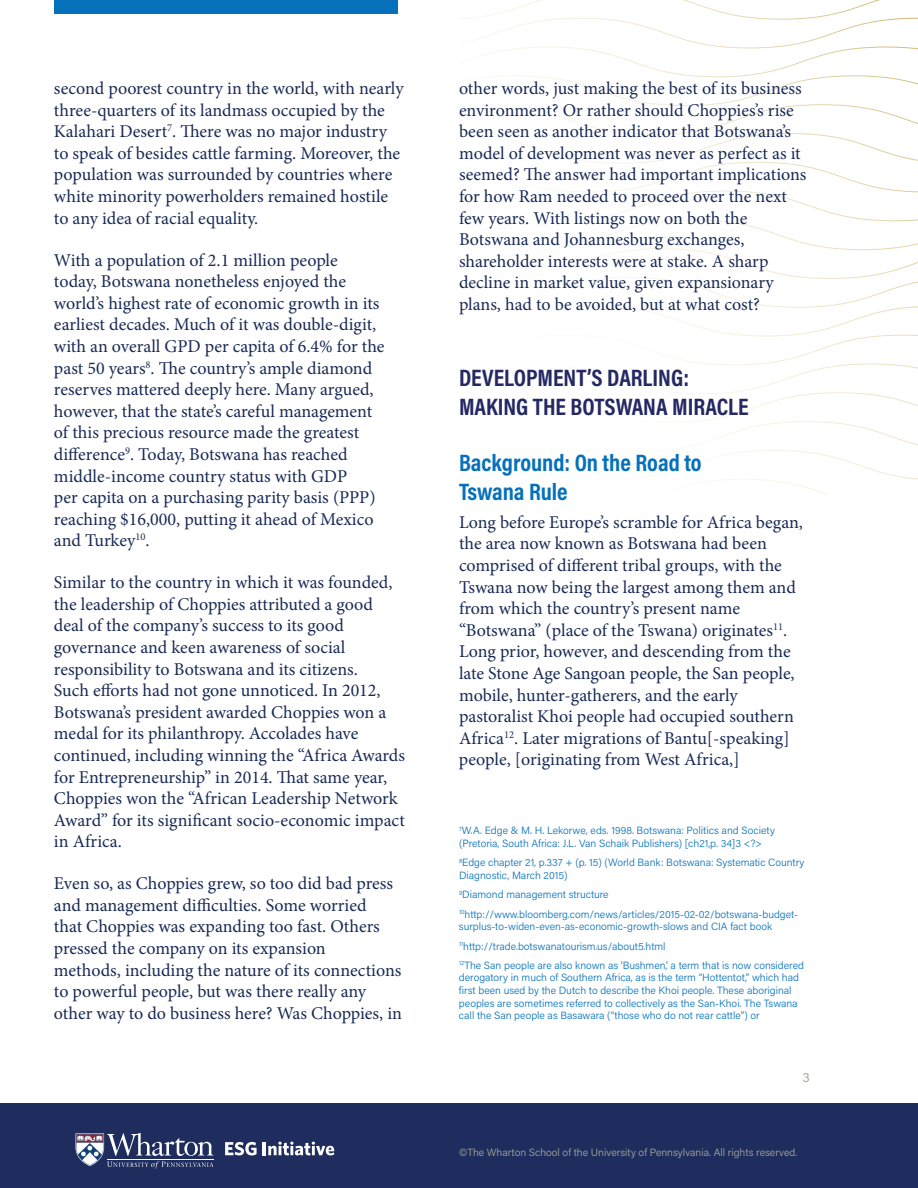
<style>
.page{position:relative;width:918px;height:1188px;background:#fff}
.page>*{position:absolute;margin:0;border:0;box-sizing:border-box;transform-origin:0 0}
.t1{font:24px/28.8px "Acumin Variable Concept";color:#252963}
.t2{font:24px/28.8px "Acumin Variable Concept";color:#0671ba}
.t3{font:18px/21.6px "Minion Pro";color:#192a55}
.t4{font:13.5px "Acumin Pro";color:#a8aea1}
.t5{font:300 10.5px/12.6px "Acumin Pro";color:#0671ba}
.t6{font:300 10.5px "Acumin Pro";color:#a8aea1}
</style>
<div class="page">
<svg style="left:459px;top:0;width:459px;height:494px"></svg>
<div style="left:0;top:1104px;width:918px;height:84px;background:#1e2d5e"></div>
<svg style="left:76px;top:1133px;width:137px;height:36px"></svg>
<svg style="left:225px;top:1142px;width:32px;height:13px"></svg>
<svg style="left:263px;top:1142px;width:71px;height:13px"></svg>
<div style="left:54px;top:0;width:343px;height:14px;background:#0671ba"></div>
<p class="t3" style="left:54px;top:78px;width:351px">second poorest country in the world, with nearly three-quarters of its landmass occupied by the Kalahari Desert<sup>7</sup>. There was no major industry to speak of besides cattle farming. Moreover, the population was surrounded by countries where white minority powerholders remained hostile to any idea of racial equality.</p>
<p class="t3" style="left:54px;top:249px;width:332px">With a population of 2.1 million people today, Botswana nonetheless enjoyed the world’s highest rate of economic growth in its earliest decades. Much of it was double-digit, with an overall GPD per capita of 6.4% for the past 50 years<sup>8</sup>. The country’s ample diamond reserves mattered deeply here. Many argued, however, that the state’s careful management of this precious resource made the greatest difference<sup>9</sup>. Today, Botswana has reached middle-income country status with GDP<br>per capita on a purchasing parity basis (PPP) reaching $16,000, putting it ahead of Mexico and Turkey<sup>10</sup>.</p>
<p class="t3" style="left:54px;top:572px;width:353px">Similar to the country in which it was founded, the leadership of Choppies attributed a good deal of the company’s success to its good governance and keen awareness of social responsibility to Botswana and its citizens.<br>Such efforts had not gone unnoticed. In 2012, Botswana’s president awarded Choppies won a medal for its philanthropy. Accolades have continued, including winning the “Africa Awards for Entrepreneurship” in 2014. That same year, Choppies won the “African Leadership Network Award” for its significant socio-economic impact in Africa.</p>
<p class="t3" style="left:54px;top:873px;width:350px">Even so, as Choppies grew, so too did bad press and management difficulties. Some worried<br>that Choppies was expanding too fast. Others pressed the company on its expansion<br>methods, including the nature of its connections to powerful people, but was there really any other way to do business here? Was Choppies, in</p>
<p class="t3" style="left:459px;top:78px;width:349px">other words, just making the best of its business environment? Or rather should Choppies’s rise been seen as another indicator that Botswana’s model of development was never as perfect as it seemed? The answer had important implications for how Ram needed to proceed over the next few years. With listings now on both the Botswana and Johannesburg exchanges, shareholder interests were at stake. A sharp decline in market value, given expansionary plans, had to be avoided, but at what cost?</p>
<h1 class="t1" style="left:459px;top:362px;width:291px">DEVELOPMENT’S DARLING:<br>MAKING THE BOTSWANA MIRACLE</h1>
<h1 class="t2" style="left:459px;top:447px;width:244px">Background: On the Road to<br>Tswana Rule</h1>
<p class="t3" style="left:459px;top:511px;width:346px">Long before Europe’s scramble for Africa began, the area now known as Botswana had been comprised of different tribal groups, with the Tswana now being the largest among them and from which the country’s present name “Botswana” (place of the Tswana) originates<sup>11</sup>.<br>Long prior, however, and descending from the late Stone Age Sangoan people, the San people, mobile, hunter-gatherers, and the early pastoralist Khoi people had occupied southern Africa<sup>12</sup>. Later migrations of Bantu[-speaking] people, [originating from West Africa,]</p>
<p class="t5" style="left:459px;top:824px;width:317px"><sup>7</sup>W.A. Edge &amp; M. H. Lekorwe, eds. 1998. Botswana: Politics and Society (Pretoria, South Africa: J.L. Van Schaik Publishers) [ch21,p. 34]3 &lt;?&gt;</p>
<p class="t5" style="left:459px;top:856px;width:347px"><sup>8</sup>Edge chapter 21, p.337 + (p. 15) (World Bank: Botswana: Systematic Country<br>Diagnostic, March 2015)</p>
<p class="t5" style="left:459px;top:884px;width:341px;line-height:19.4px"><sup>9</sup>Diamond management structure<br><sup>10</sup>http://www.bloomberg.com/news/articles/2015-02-02/botswana-budget-</p>
<p class="t5" style="left:459px;top:916px;width:346px;line-height:19.4px">surplus-to-widen-even-as-economic-growth-slows and CIA fact book<br><sup>11</sup>http://trade.botswanatourism.us/about5.html<br><sup>12</sup>The San people are also known as ‘Bushmen,’ a term that is now considered</p>
<p class="t5" style="left:459px;top:971px;width:341px">derogatory in much of Southern Africa, as is the term “Hottentot,” which had first been used by the Dutch to describe the Khoi people. These aboriginal peoples are sometimes referred to collectively as the San-Khoi. The Tswana call the San people as Basawara (“those who do not rear cattle”) or</p>
<p class="t4" style="left:803px;top:1067px;width:9px">3</p>
<p class="t6" style="left:459px;top:1145px;width:340px">©The Wharton School of the University of Pennsylvania. All rights reserved.</p>
</div>
